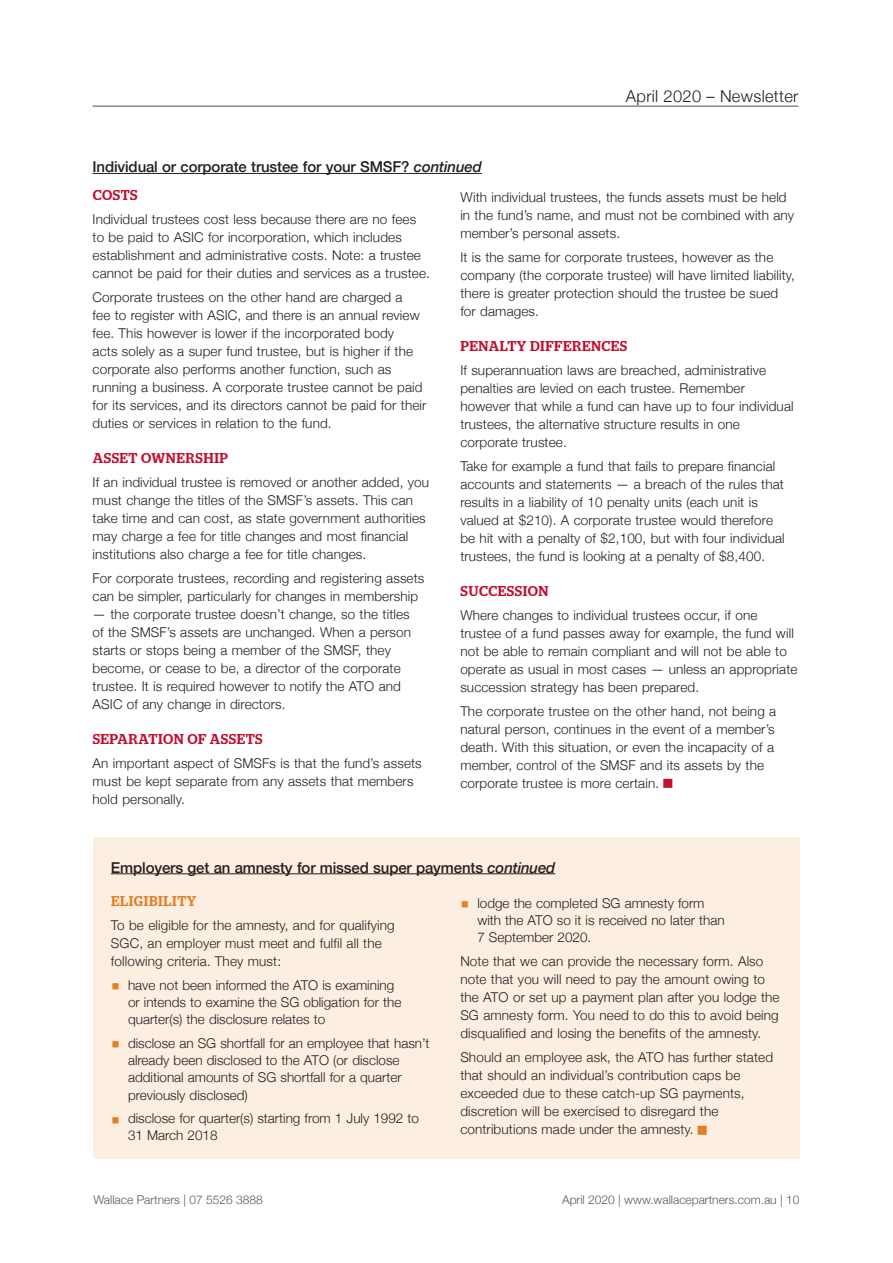
<style>
.page{position:relative;width:893px;height:1263px;background:#fff}
.page>*{position:absolute;margin:0;border:0;box-sizing:border-box;transform-origin:0 0}
.t1{font:300 16.5px "Helvetica Neue";letter-spacing:.02em;color:#231f20}
.t2{font:500 15px "Helvetica Neue";letter-spacing:-.01em;color:#231f20}
.t3{font:500 14.25px "Stag";letter-spacing:.04em;color:#c3102f}
.t4{font:500 14.25px "Stag";letter-spacing:.04em;color:#e27f25}
.t5{font:300 13.5px/18px "Helvetica Neue";letter-spacing:.01em;color:#231f20}
.t6{font:300 12px "Helvetica Neue";color:#57585a}
.s1{font-style:italic}
.s2{color:#e27f25}
</style>
<div class="page">
<hr style="left:93px;top:106px;width:705px;height:1px;background:#231f20">
<div style="left:93px;top:837px;width:706px;height:322px;background:#fcefe2"></div>
<hr style="left:93px;top:173px;width:389px;height:1px;background:#231f20">
<hr style="left:111px;top:873px;width:444px;height:1px;background:#231f20">
<p class="t2" style="left:93px;top:155px;width:391px">Individual or corporate trustee for your SMSF? <span class="s1">continued</span></p>
<p class="t1" style="left:626px;top:83px;width:174px">April 2020 – Newsletter</p>
<p class="t3" style="left:93px;top:187px;width:46px">COSTS</p>
<p class="t5" style="left:93px;top:209px;width:339px">Individual trustees cost less because there are no fees to be paid to ASIC for incorporation, which includes establishment and administrative costs. Note: a trustee cannot be paid for their duties and services as a trustee.</p>
<p class="t5" style="left:93px;top:287px;width:335px">Corporate trustees on the other hand are charged a<br>fee to register with ASIC, and there is an annual review fee. This however is lower if the incorporated body<br>acts solely as a super fund trustee, but is higher if the corporate also performs another function, such as running a business. A corporate trustee cannot be paid for its services, and its directors cannot be paid for their duties or services in relation to the fund.</p>
<p class="t3" style="left:93px;top:450px;width:137px">ASSET OWNERSHIP</p>
<p class="t5" style="left:93px;top:472px;width:338px">If an individual trustee is removed or another added, you must change the titles of the SMSF’s assets. This can take time and can cost, as state government authorities may charge a fee for title changes and most financial institutions also charge a fee for title changes.</p>
<p class="t5" style="left:93px;top:568px;width:333px">For corporate trustees, recording and registering assets can be simpler, particularly for changes in membership</p>
<p class="t5" style="left:93px;top:604px;width:320px">— the corporate trustee doesn’t change, so the titles of the SMSF’s assets are unchanged. When a person starts or stops being a member of the SMSF, they become, or cease to be, a director of the corporate trustee. It is required however to notify the ATO and ASIC of any change in directors.</p>
<p class="t3" style="left:93px;top:731px;width:171px">SEPARATION OF ASSETS</p>
<p class="t5" style="left:93px;top:753px;width:331px">An important aspect of SMSFs is that the fund’s assets must be kept separate from any assets that members hold personally.</p>
<p class="t5" style="left:460px;top:187px;width:335px">With individual trustees, the funds assets must be held in the fund’s name, and must not be combined with any member’s personal assets.</p>
<p class="t5" style="left:460px;top:247px;width:336px">It is the same for corporate trustees, however as the company (the corporate trustee) will have limited liability, there is greater protection should the trustee be sued for damages.</p>
<p class="t3" style="left:460px;top:337px;width:168px">PENALTY DIFFERENCES</p>
<p class="t5" style="left:460px;top:360px;width:335px">If superannuation laws are breached, administrative penalties are levied on each trustee. Remember however that while a fund can have up to four individual trustees, the alternative structure results in one corporate trustee.</p>
<p class="t5" style="left:460px;top:456px;width:326px">Take for example a fund that fails to prepare financial accounts and statements — a breach of the rules that results in a liability of 10 penalty units (each unit is valued at $210). A corporate trustee would therefore be hit with a penalty of $2,100, but with four individual trustees, the fund is looking at a penalty of $8,400.</p>
<p class="t3" style="left:460px;top:582px;width:90px">SUCCESSION</p>
<p class="t5" style="left:460px;top:605px;width:339px">Where changes to individual trustees occur, if one trustee of a fund passes away for example, the fund will not be able to remain compliant and will not be able to operate as usual in most cases — unless an appropriate succession strategy has been prepared.</p>
<p class="t5" style="left:460px;top:701px;width:317px">The corporate trustee on the other hand, not being a natural person, continues in the event of a member’s death. With this situation, or even the incapacity of a member, control of the SMSF and its assets by the corporate trustee is more certain.</p>
<p class="t2" style="left:111px;top:855px;width:446px">Employers get an amnesty for missed super payments <span class="s1">continued</span></p>
<p class="t4" style="left:111px;top:892px;width:87px">ELIGIBILITY</p>
<p class="t5" style="left:111px;top:915px;width:285px">To be eligible for the amnesty, and for qualifying<br>SGC, an employer must meet and fulfil all the following criteria. They must:</p>
<p class="t5" style="left:128px;top:975px;width:275px;line-height:17.2px;text-indent:-17px"><span class="s2">▪</span> have not been informed the ATO is examining or intends to examine the SG obligation for the quarter(s) the disclosure relates to</p>
<p class="t5" style="left:128px;top:1033px;width:303px;line-height:17.2px;text-indent:-17px"><span class="s2">▪</span> disclose an SG shortfall for an employee that hasn’t already been disclosed to the ATO (or disclose additional amounts of SG shortfall for a quarter previously disclosed)</p>
<p class="t5" style="left:128px;top:1109px;width:293px;line-height:17.2px;text-indent:-17px"><span class="s2">▪</span> disclose for quarter(s) starting from 1 July 1992 to<br>31 March 2018</p>
<p class="t5" style="left:477px;top:893px;width:249px;line-height:17.2px;text-indent:-17px"><span class="s2">▪</span> lodge the completed SG amnesty form with the ATO so it is received no later than<br>7 September 2020.</p>
<p class="t5" style="left:460px;top:951px;width:321px">Note that we can provide the necessary form. Also note that you will need to pay the amount owing to the ATO or set up a payment plan after you lodge the SG amnesty form. You need to do this to avoid being disqualified and losing the benefits of the amnesty.</p>
<p class="t5" style="left:460px;top:1047px;width:314px">Should an employee ask, the ATO has further stated that should an individual’s contribution caps be exceeded due to these catch-up SG payments, discretion will be exercised to disregard the contributions made under the amnesty.</p>
<p class="t6" style="left:94px;top:1190px;width:171px">Wallace Partners | 07 5526 3888</p>
<p class="t6" style="left:562px;top:1190px;width:239px">April 2020 | www.wallacepartners.com.au | 10</p>
</div>
